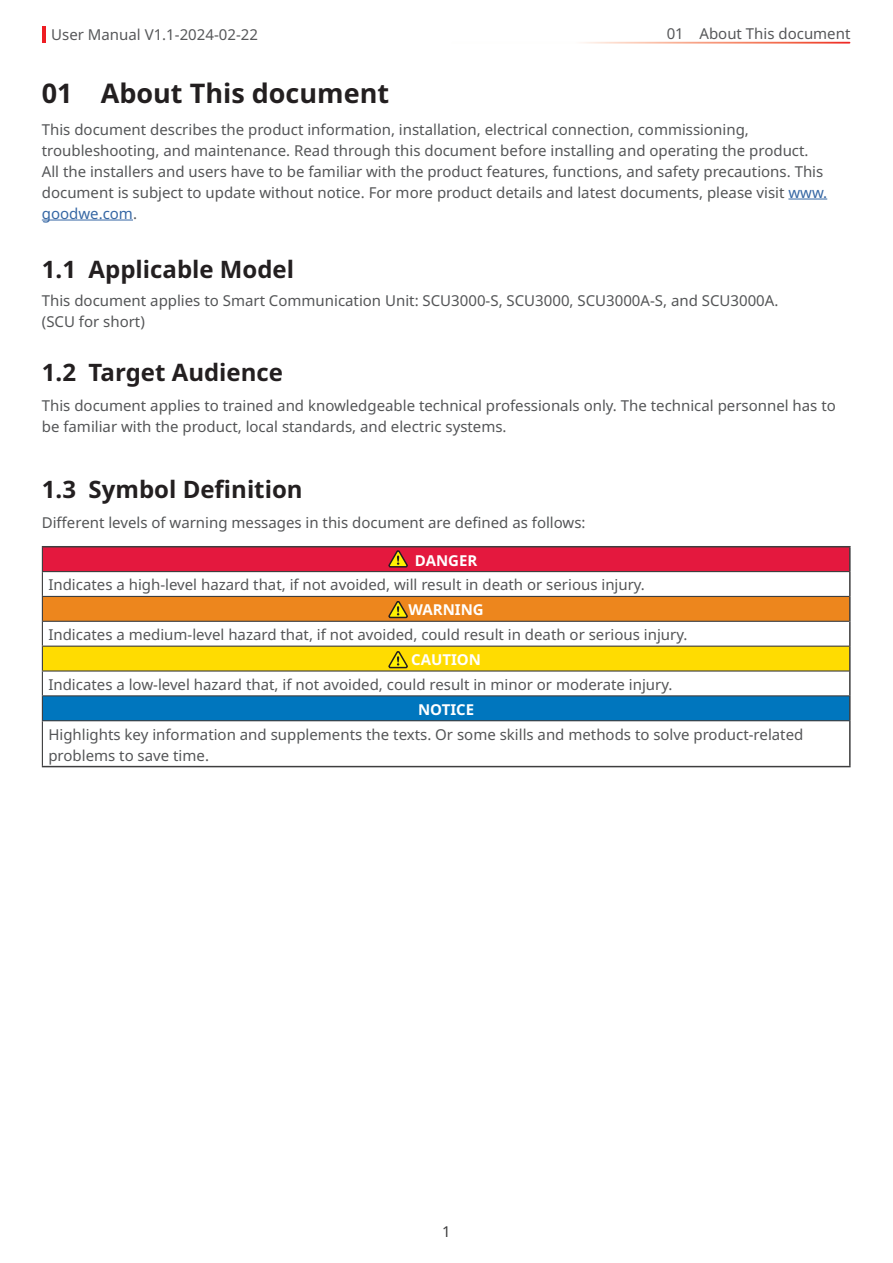
<style>
.page{position:relative;width:893px;height:1263px;background:#fff}
.page>*{position:absolute;margin:0;border:0;box-sizing:border-box;transform-origin:0 0}
.一级标题{font:700 27px "Noto Sans";color:#231f20}
.二级标题{font:700 24px "Noto Sans";color:#231f20}
.t1{font:15px/21px "Noto Sans";color:#545557}
.t2{font:15px "Noto Sans";color:#57585a}
.t3{font:700 15px "Noto Sans";color:#fff}
.t4{font:15px "Noto Sans";color:#3e3e3f}
.s1{color:#3667a4}
</style>
<div class="page">
<hr style="left:43px;top:26px;width:3px;height:16px;background:#ee1d23">
<div style="left:42px;top:547px;width:808px;height:25px;background:#e4183e"></div>
<div style="left:42px;top:596px;width:808px;height:25px;background:#ed861d"></div>
<div style="left:42px;top:646px;width:808px;height:25px;background:#ffdc01"></div>
<div style="left:42px;top:696px;width:808px;height:25px;background:#0076be"></div>
<hr style="left:42px;top:546px;width:809px;height:1px;background:#3e3e3f">
<hr style="left:849px;top:547px;width:2px;height:25px;background:#3e3e3f">
<hr style="left:849px;top:572px;width:2px;height:24px;background:#3e3e3f">
<hr style="left:849px;top:596px;width:2px;height:25px;background:#3e3e3f">
<hr style="left:849px;top:621px;width:2px;height:25px;background:#3e3e3f">
<hr style="left:849px;top:646px;width:2px;height:25px;background:#3e3e3f">
<hr style="left:849px;top:671px;width:2px;height:25px;background:#3e3e3f">
<hr style="left:849px;top:696px;width:2px;height:25px;background:#3e3e3f">
<hr style="left:849px;top:721px;width:2px;height:45px;background:#3e3e3f">
<hr style="left:42px;top:766px;width:809px;height:1px;background:#3e3e3f">
<hr style="left:42px;top:571px;width:807px;height:1px;background:#3e3e3f">
<hr style="left:42px;top:596px;width:807px;height:1px;background:#3e3e3f">
<hr style="left:42px;top:621px;width:807px;height:1px;background:#3e3e3f">
<hr style="left:42px;top:646px;width:807px;height:1px;background:#3e3e3f">
<hr style="left:42px;top:670px;width:807px;height:1px;background:#3e3e3f">
<hr style="left:42px;top:695px;width:807px;height:1px;background:#3e3e3f">
<svg style="left:42px;top:547px;width:1px;height:173px"></svg>
<hr style="left:42px;top:720px;width:807px;height:1px;background:#3e3e3f">
<hr style="left:42px;top:721px;width:1px;height:45px;background:#3e3e3f">
<svg style="left:388px;top:550px;width:20px;height:18px"></svg>
<svg style="left:388px;top:601px;width:20px;height:18px"></svg>
<svg style="left:388px;top:651px;width:20px;height:18px"></svg>
<hr style="left:788px;top:199px;width:39px;height:1px;background:#3667a4">
<hr style="left:42px;top:220px;width:91px;height:1px;background:#3667a4">
<p class="t2" style="left:51px;top:24px;width:208px">User Manual V1.1-2024-02-22</p>
<p class="一级标题" style="left:42px;top:74px;width:349px">01 About This document</p>
<p class="t2" style="left:667px;top:23px;width:185px">01 About This document</p>
<p class="t1" style="left:42px;top:119px;width:787px">This document describes the product information, installation, electrical connection, commissioning, troubleshooting, and maintenance. Read through this document before installing and operating the product.<br>All the installers and users have to be familiar with the product features, functions, and safety precautions. This document is subject to update without notice. For more product details and latest documents, please visit <span class="s1">www. goodwe.com</span>.</p>
<p class="二级标题" style="left:42px;top:252px;width:254px">1.1 Applicable Model</p>
<p class="t1" style="left:42px;top:290px;width:738px">This document applies to Smart Communication Unit: SCU3000-S, SCU3000, SCU3000A-S, and SCU3000A. (SCU for short)</p>
<p class="二级标题" style="left:42px;top:355px;width:243px">1.2 Target Audience</p>
<p class="t1" style="left:42px;top:396px;width:795px">This document applies to trained and knowledgeable technical professionals only. The technical personnel has to be familiar with the product, local standards, and electric systems.</p>
<p class="二级标题" style="left:42px;top:472px;width:262px">1.3 Symbol Definition</p>
<p class="t1" style="left:42px;top:513px;width:545px">Different levels of warning messages in this document are defined as follows:</p>
<p class="t3" style="left:415px;top:549px;width:64px">DANGER</p>
<p class="t1" style="left:48px;top:575px;width:598px">Indicates a high-level hazard that, if not avoided, will result in death or serious injury.</p>
<p class="t3" style="left:408px;top:599px;width:77px">WARNING</p>
<p class="t1" style="left:48px;top:624px;width:641px">Indicates a medium-level hazard that, if not avoided, could result in death or serious injury.</p>
<p class="t3" style="left:411px;top:649px;width:71px">CAUTION</p>
<p class="t1" style="left:48px;top:674px;width:625px">Indicates a low-level hazard that, if not avoided, could result in minor or moderate injury.</p>
<p class="t3" style="left:418px;top:699px;width:58px">NOTICE</p>
<p class="t1" style="left:48px;top:724px;width:756px">Highlights key information and supplements the texts. Or some skills and methods to solve product-related problems to save time.</p>
<p class="t4" style="left:442px;top:1220px;width:10px">1</p>
</div>
